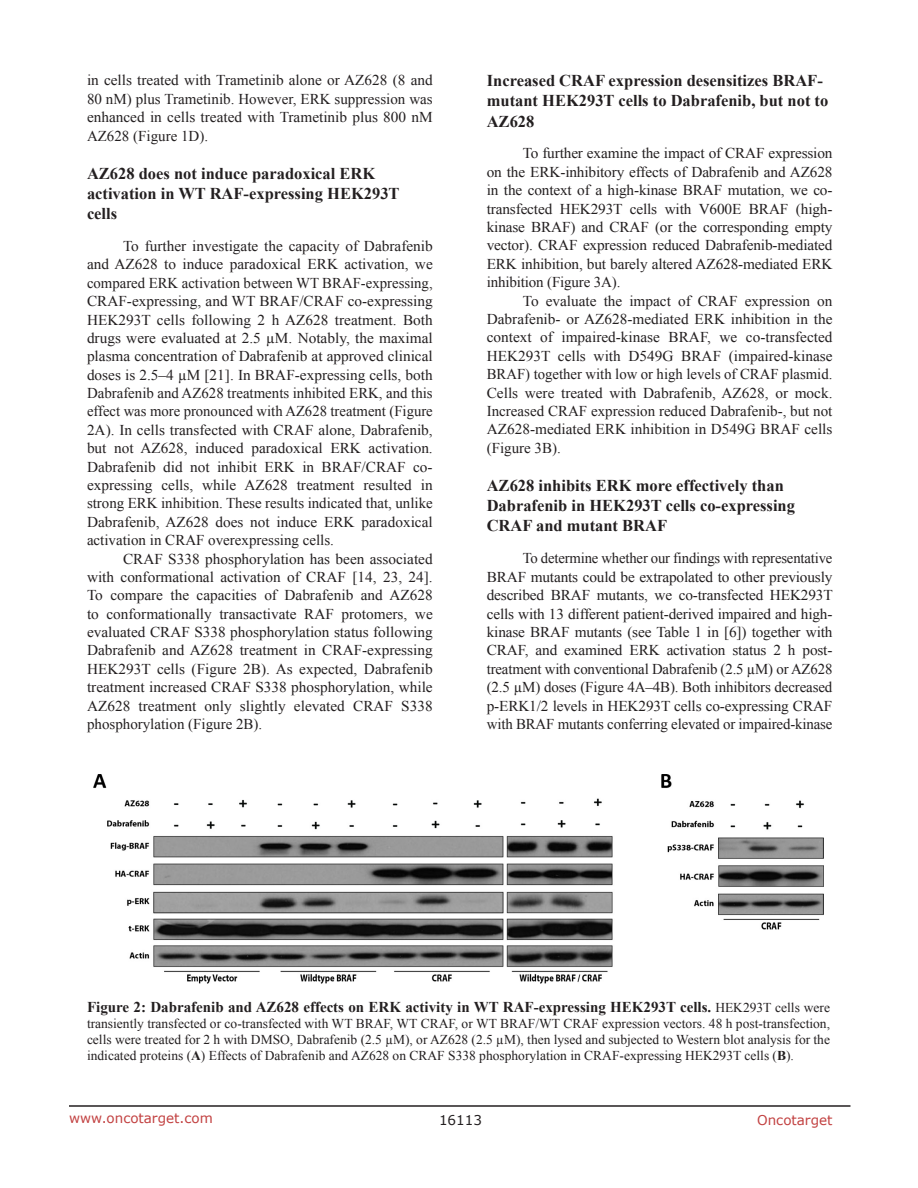
<style>
.page{position:relative;width:918px;height:1188px;background:#fff}
.page>*{position:absolute;margin:0;border:0;box-sizing:border-box;transform-origin:0 0}
.sub_heading_1{font:700 16.5px/20.2px "Times New Roman";color:#231f20}
.BodyText{font:15px/18.5px "Times New Roman";color:#231f20;text-align:justify}
.Figuretrx{font:700 15px "Times New Roman";color:#231f20}
.Figuretrx-2{font:13.5px/16.2px "Times New Roman";color:#231f20;text-align:justify}
.t1{font:13.5px "Verdana";color:#c24141}
.t2{font:13.5px "Verdana";color:#231f20}
.s1{font-weight:400;font-size:13.5px}
.s2{font-weight:700}
</style>
<div class="page">
<hr style="left:69px;top:1105px;width:781px;height:2px;background:#231f20">
<img style="left:94px;top:774px;width:729px;height:210px">
<p class="BodyText" style="left:87px;top:71px;width:347px">in cells treated with Trametinib alone or AZ628 (8 and 80 nM) plus Trametinib. However, ERK suppression was enhanced in cells treated with Trametinib plus 800 nM AZ628 (Figure 1D).</p>
<p class="sub_heading_1" style="left:87px;top:163px;width:314px">AZ628 does not induce paradoxical ERK activation in WT RAF-expressing HEK293T cells</p>
<p class="BodyText" style="left:87px;top:237px;width:347px;text-indent:36px">To further investigate the capacity of Dabrafenib and AZ628 to induce paradoxical ERK activation, we compared ERK activation between WT BRAF-expressing, CRAF-expressing, and WT BRAF/CRAF co-expressing HEK293T cells following 2 h AZ628 treatment. Both drugs were evaluated at 2.5 µM. Notably, the maximal plasma concentration of Dabrafenib at approved clinical doses is 2.5–4 µM [21]. In BRAF-expressing cells, both Dabrafenib and AZ628 treatments inhibited ERK, and this effect was more pronounced with AZ628 treatment (Figure 2A). In cells transfected with CRAF alone, Dabrafenib, but not AZ628, induced paradoxical ERK activation.<br>Dabrafenib did not inhibit ERK in BRAF/CRAF co&shy;expressing cells, while AZ628 treatment resulted in strong ERK inhibition. These results indicated that, unlike Dabrafenib, AZ628 does not induce ERK paradoxical activation in CRAF overexpressing cells.</p>
<p class="BodyText" style="left:87px;top:549px;width:347px;text-indent:36px">CRAF S338 phosphorylation has been associated with conformational activation of CRAF [14, 23, 24].<br>To compare the capacities of Dabrafenib and AZ628 to conformationally transactivate RAF protomers, we evaluated CRAF S338 phosphorylation status following Dabrafenib and AZ628 treatment in CRAF-expressing HEK293T cells (Figure 2B). As expected, Dabrafenib treatment increased CRAF S338 phosphorylation, while AZ628 treatment only slightly elevated CRAF S338 phosphorylation (Figure 2B).</p>
<p class="sub_heading_1" style="left:487px;top:70px;width:343px">Increased CRAF expression desensitizes BRAF&shy;mutant HEK293T cells to Dabrafenib, but not to<br>AZ628</p>
<p class="BodyText" style="left:487px;top:144px;width:347px;text-indent:36px">To further examine the impact of CRAF expression on the ERK-inhibitory effects of Dabrafenib and AZ628 in the context of a high-kinase BRAF mutation, we co&shy;transfected HEK293T cells with V600E BRAF (high&shy;kinase BRAF) and CRAF (or the corresponding empty vector). CRAF expression reduced Dabrafenib-mediated ERK inhibition, but barely altered AZ628-mediated ERK inhibition (Figure 3A).</p>
<p class="BodyText" style="left:487px;top:291px;width:347px;text-indent:36px">To evaluate the impact of CRAF expression on Dabrafenib- or AZ628-mediated ERK inhibition in the context of impaired-kinase BRAF, we co-transfected HEK293T cells with D549G BRAF (impaired-kinase BRAF) together with low or high levels of CRAF plasmid.<br>Cells were treated with Dabrafenib, AZ628, or mock.<br>Increased CRAF expression reduced Dabrafenib-, but not AZ628-mediated ERK inhibition in D549G BRAF cells (Figure 3B).</p>
<p class="sub_heading_1" style="left:487px;top:475px;width:310px">AZ628 inhibits ERK more effectively than<br>Dabrafenib in HEK293T cells co-expressing<br>CRAF and mutant BRAF</p>
<p class="BodyText" style="left:487px;top:549px;width:348px;text-indent:36px">To determine whether our findings with representative BRAF mutants could be extrapolated to other previously described BRAF mutants, we co-transfected HEK293T cells with 13 different patient-derived impaired and high&shy;kinase BRAF mutants (see Table 1 in [6]) together with CRAF, and examined ERK activation status 2 h post&shy;treatment with conventional Dabrafenib (2.5 µM) or AZ628 (2.5 µM) doses (Figure 4A–4B). Both inhibitors decreased p-ERK1/2 levels in HEK293T cells co-expressing CRAF with BRAF mutants conferring elevated or impaired-kinase</p>
<p class="Figuretrx" style="left:87px;top:996px;width:745px">Figure 2: Dabrafenib and AZ628 effects on ERK activity in WT RAF-expressing HEK293T cells. <span class="s1">HEK293T cells were</span></p>
<p class="Figuretrx-2" style="left:87px;top:1015px;width:745px">transiently transfected or co-transfected with WT BRAF, WT CRAF, or WT BRAF/WT CRAF expression vectors. 48 h post-transfection, cells were treated for 2 h with DMSO, Dabrafenib (2.5 µM), or AZ628 (2.5 µM), then lysed and subjected to Western blot analysis for the indicated proteins (<span class="s2">A</span>) Effects of Dabrafenib and AZ628 on CRAF S338 phosphorylation in CRAF-expressing HEK293T cells (<span class="s2">B</span>).</p>
<p class="t1" style="left:69px;top:1109px;width:145px">www.oncotarget.com</p>
<p class="t2" style="left:439px;top:1111px;width:44px">16113</p>
<p class="t1" style="left:757px;top:1111px;width:77px">Oncotarget</p>
</div>
